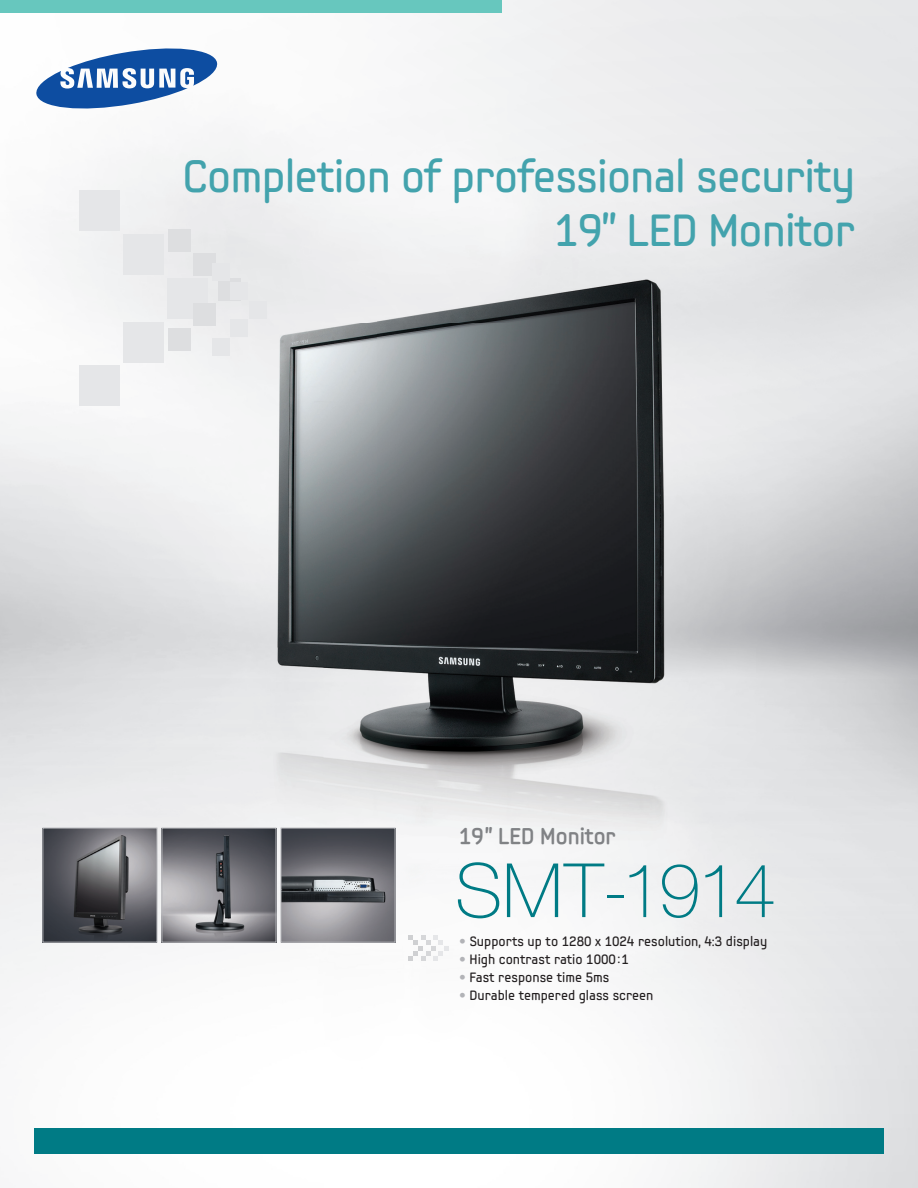
<style>
.page{position:relative;width:918px;height:1188px;background:#fff}
.page>*{position:absolute;margin:0;border:0;box-sizing:border-box;transform-origin:0 0}
.t1{font:100 75px "Helvetica Neue";letter-spacing:-.04em;color:#007b85}
.t2{font:45px/54px "Samsung Imagination Modern";letter-spacing:-.02em;color:#43a3ad;text-align:right}
.t3{font:700 22.5px "Samsung Imagination Modern";color:#808285}
.t4{font:13.5px "Samsung Imagination Modern";color:#231f20}
.s1{font-family:"Helvetica Neue";font-weight:300;color:#b2b3b7}
</style>
<div class="page">
<img style="left:0;top:0;width:755px;height:648px">
<img style="left:0;top:648px;width:323px;height:365px">
<img style="left:323px;top:648px;width:433px;height:216px">
<div style="left:34px;top:1128px;width:850px;height:26px;background:#007b85"></div>
<div style="left:0;top:0;width:502px;height:13px;background:#67c7be"></div>
<svg style="left:35px;top:44px;width:183px;height:69px"></svg>
<div style="left:79px;top:190px;width:41px;height:41px;background:#e5e6e8"></div>
<div style="left:123px;top:234px;width:41px;height:41px;background:#e5e6e8"></div>
<div style="left:167px;top:278px;width:41px;height:41px;background:#e5e6e8"></div>
<div style="left:123px;top:322px;width:41px;height:40px;background:#e5e6e8"></div>
<div style="left:79px;top:366px;width:41px;height:40px;background:#e5e6e8"></div>
<div style="left:168px;top:229px;width:23px;height:23px;background:#dddee0"></div>
<div style="left:193px;top:254px;width:23px;height:22px;background:#dddee0"></div>
<div style="left:218px;top:278px;width:23px;height:23px;background:#dddee0"></div>
<div style="left:193px;top:303px;width:23px;height:23px;background:#dddee0"></div>
<div style="left:168px;top:328px;width:23px;height:23px;background:#dddee0"></div>
<div style="left:212px;top:264px;width:17px;height:17px;background:#e5e6e8"></div>
<div style="left:231px;top:282px;width:17px;height:18px;background:#e5e6e8"></div>
<div style="left:249px;top:301px;width:17px;height:17px;background:#e5e6e8"></div>
<div style="left:231px;top:319px;width:17px;height:18px;background:#e5e6e8"></div>
<div style="left:212px;top:338px;width:17px;height:17px;background:#e5e6e8"></div>
<svg style="left:408px;top:936px;width:40px;height:24px"></svg>
<img style="left:45px;top:830px;width:110px;height:111px">
<div style="left:43px;top:828px;width:114px;height:115px;border:1px solid #b2b3b7"></div>
<img style="left:164px;top:830px;width:110px;height:111px">
<div style="left:162px;top:828px;width:114px;height:115px;border:1px solid #b2b3b7"></div>
<img style="left:283px;top:830px;width:110px;height:111px">
<div style="left:281px;top:828px;width:114px;height:115px;border:1px solid #b2b3b7"></div>
<h2 class="t2" style="left:183px;top:149px;width:674px">Completion of professional security<br>19” LED Monitor</h2>
<h3 class="t3" style="left:459px;top:822px;width:158px">19” LED Monitor</h3>
<h1 class="t1" style="left:455px;top:848px;width:323px">SMT-1914</h1>
<p class="t4" style="left:459px;top:933px;width:310px"><span class="s1">•</span> Supports up to 1280 x 1024 resolution, 4:3 display</p>
<p class="t4" style="left:459px;top:951px;width:171px"><span class="s1">•</span> High contrast ratio 1000:1</p>
<p class="t4" style="left:459px;top:969px;width:152px"><span class="s1">•</span> Fast response time 5ms</p>
<p class="t4" style="left:459px;top:987px;width:196px"><span class="s1">•</span> Durable tempered glass screen</p>
</div>
